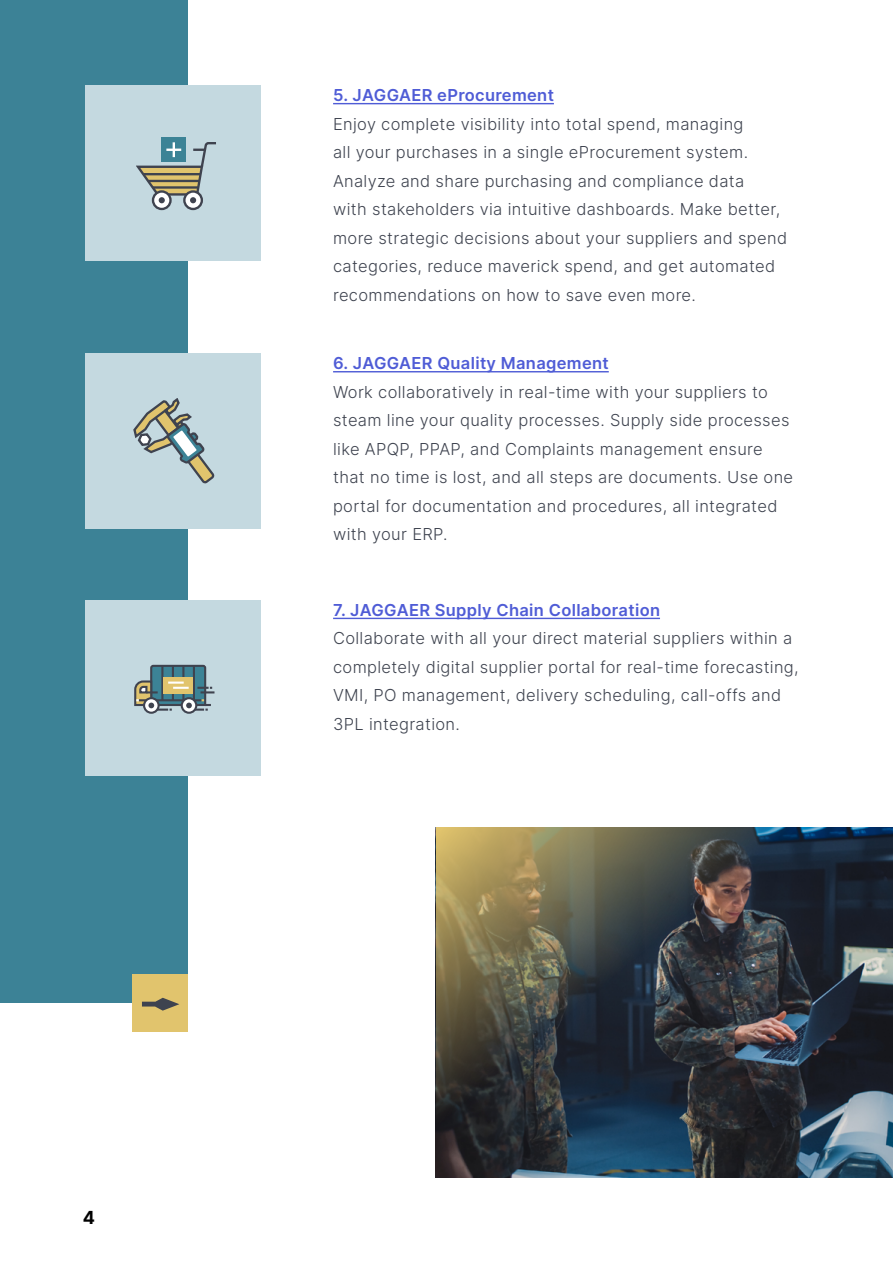
<style>
.page{position:relative;width:893px;height:1263px;background:#fff}
.page>*{position:absolute;margin:0;border:0;box-sizing:border-box;transform-origin:0 0}
.t1{font:700 18px "Inter";color:#000}
.t2{font:300 16.5px/28.5px "Inter";letter-spacing:.02em;color:#3e434f}
.t3{font:600 16.5px "Inter";letter-spacing:.02em;color:#4f5cd6}
</style>
<div class="page">
<div style="left:0;top:0;width:188px;height:1003px;background:#3c8296"></div>
<hr style="left:333px;top:103px;width:221px;height:1px;background:#4f5cd6">
<hr style="left:333px;top:618px;width:327px;height:1px;background:#4f5cd6">
<hr style="left:333px;top:371px;width:276px;height:1px;background:#4f5cd6">
<div style="left:85px;top:85px;width:175px;height:175px;background:#c4d9e0"></div>
<div style="left:85px;top:600px;width:175px;height:175px;background:#c4d9e0"></div>
<div style="left:85px;top:353px;width:175px;height:176px;background:#c4d9e0"></div>
<div style="left:132px;top:974px;width:56px;height:57px;background:#e1c46d"></div>
<svg style="left:142px;top:998px;width:37px;height:13px"></svg>
<div style="left:143px;top:697px;width:17px;height:17px;border:2px solid #3f434f;border-radius:50%"></div>
<div style="left:181px;top:697px;width:16px;height:17px;border:2px solid #3f434f;border-radius:50%"></div>
<svg style="left:134px;top:665px;width:80px;height:46px"></svg>
<svg style="left:133px;top:398px;width:81px;height:86px"></svg>
<svg style="left:153px;top:191px;width:17px;height:18px"></svg>
<div style="left:152px;top:190px;width:20px;height:20px;border:2px solid #3f434f;border-radius:50%"></div>
<svg style="left:184px;top:191px;width:18px;height:18px"></svg>
<div style="left:183px;top:190px;width:20px;height:20px;border:2px solid #3f434f;border-radius:50%"></div>
<div style="left:162px;top:138px;width:24px;height:24px;background:#3c8396"></div>
<svg style="left:136px;top:141px;width:80px;height:62px"></svg>
<img style="left:436px;top:828px;width:457px;height:350px">
<p class="t1" style="left:83px;top:1204px;width:14px">4</p>
<p class="t3" style="left:333px;top:83px;width:222px">5. JAGGAER eProcurement</p>
<p class="t2" style="left:333px;top:109px;width:455px">Enjoy complete visibility into total spend, managing<br>all your purchases in a single eProcurement system.<br>Analyze and share purchasing and compliance data<br>with stakeholders via intuitive dashboards. Make better, more strategic decisions about your suppliers and spend categories, reduce maverick spend, and get automated recommendations on how to save even more.</p>
<p class="t3" style="left:333px;top:351px;width:277px">6. JAGGAER Quality Management</p>
<p class="t2" style="left:333px;top:377px;width:462px">Work collaboratively in real-time with your suppliers to steam line your quality processes. Supply side processes like APQP, PPAP, and Complaints management ensure that no time is lost, and all steps are documents. Use one portal for documentation and procedures, all integrated with your ERP.</p>
<p class="t3" style="left:333px;top:598px;width:328px">7. JAGGAER Supply Chain Collaboration</p>
<p class="t2" style="left:333px;top:624px;width:467px">Collaborate with all your direct material suppliers within a completely digital supplier portal for real-time forecasting, VMI, PO management, delivery scheduling, call-offs and 3PL integration.</p>
</div>
